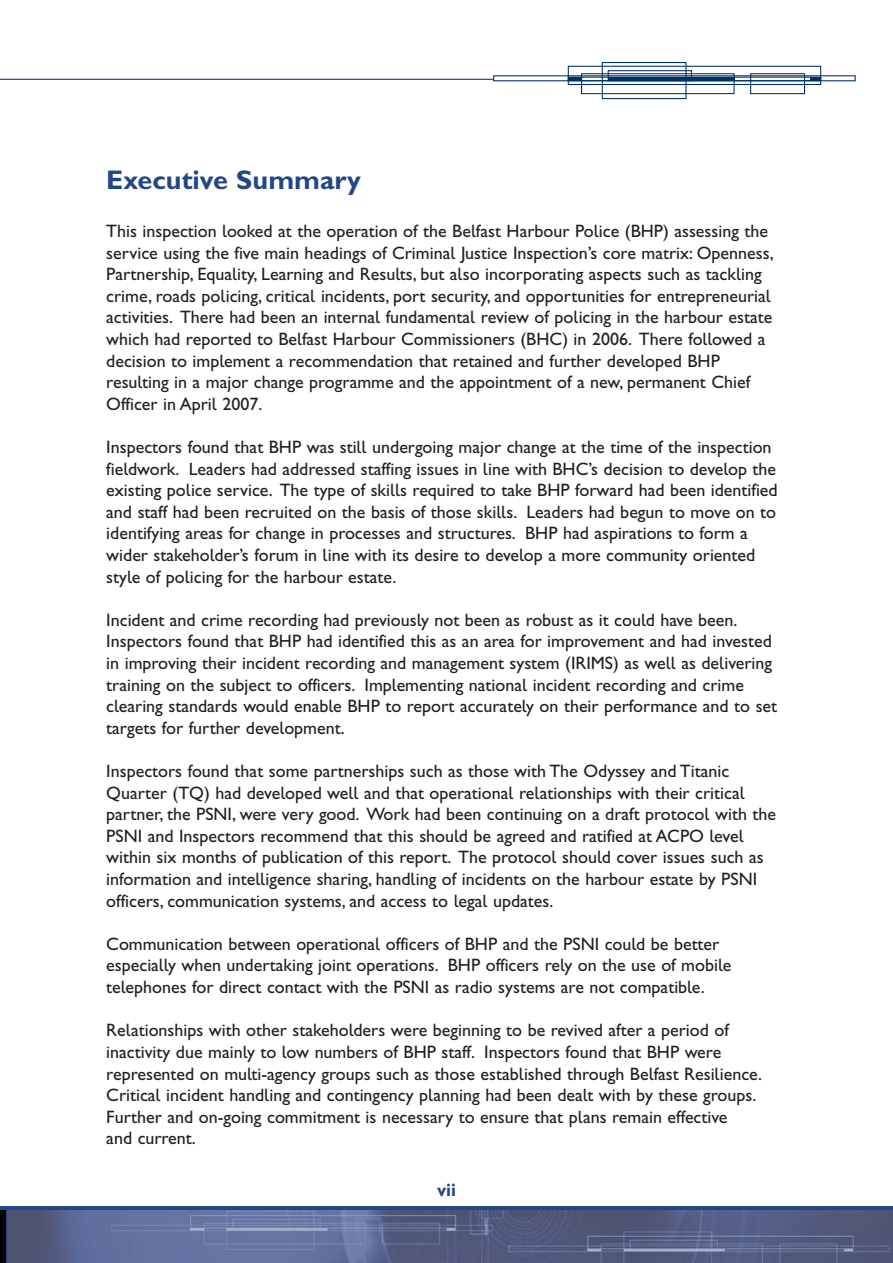
<style>
.page{position:relative;width:893px;height:1263px;background:#fff}
.page>*{position:absolute;margin:0;border:0;box-sizing:border-box;transform-origin:0 0}
.t1{font:27px "Gill Sans Hta Bold Plain";color:#234685}
.t2{font:18px/21.6px "Gill Sans Hta";color:#211f1f}
.t3{font:18px "Gill Sans Hta Bold Plain";color:#234685}
</style>
<div class="page">
<svg style="left:6px;top:1206px;width:887px;height:5px;fill:#234685"></svg>
<img style="left:6px;top:1211px;width:887px;height:52px">
<div style="left:602px;top:62px;width:84px;height:37px;border:1px solid #003163"></div>
<div style="left:568px;top:66px;width:253px;height:19px;border:1px solid #003163"></div>
<div style="left:750px;top:73px;width:55px;height:21px;border:1px solid #003163"></div>
<div style="left:581px;top:73px;width:154px;height:21px;border:1px solid #003163"></div>
<div style="left:568px;top:77px;width:253px;height:4px;border:1px solid #003163"></div>
<div style="left:608px;top:70px;width:84px;height:11px;border:1px solid #003163"></div>
<hr style="left:568px;top:77px;width:14px;height:4px;background:#003163">
<hr style="left:608px;top:77px;width:126px;height:4px;background:#003163">
<hr style="left:810px;top:77px;width:11px;height:4px;background:#003163">
<hr style="left:0;top:79px;width:494px;height:1px;background:#003163">
<svg style="left:0;top:1206px;width:6px;height:5px"></svg>
<img style="left:0;top:1211px;width:6px;height:52px">
<h1 class="t1" style="left:106px;top:171px;width:256px">Executive Summary</h1>
<p class="t2" style="left:106px;top:222px;width:669px">This inspection looked at the operation of the Belfast Harbour Police (BHP) assessing the service using the five main headings of Criminal Justice Inspection’s core matrix: Openness, Partnership, Equality, Learning and Results, but also incorporating aspects such as tackling crime, roads policing, critical incidents, port security, and opportunities for entrepreneurial activities. There had been an internal fundamental review of policing in the harbour estate which had reported to Belfast Harbour Commissioners (BHC) in 2006. There followed a decision to implement a recommendation that retained and further developed BHP resulting in a major change programme and the appointment of a new, permanent Chief Officer in April 2007.</p>
<p class="t2" style="left:106px;top:438px;width:673px">Inspectors found that BHP was still undergoing major change at the time of the inspection fieldwork. Leaders had addressed staffing issues in line with BHC’s decision to develop the existing police service. The type of skills required to take BHP forward had been identified and staff had been recruited on the basis of those skills. Leaders had begun to move on to identifying areas for change in processes and structures. BHP had aspirations to form a wider stakeholder’s forum in line with its desire to develop a more community oriented style of policing for the harbour estate.</p>
<p class="t2" style="left:106px;top:611px;width:672px">Incident and crime recording had previously not been as robust as it could have been.<br>Inspectors found that BHP had identified this as an area for improvement and had invested in improving their incident recording and management system (IRIMS) as well as delivering training on the subject to officers. Implementing national incident recording and crime clearing standards would enable BHP to report accurately on their performance and to set targets for further development.</p>
<p class="t2" style="left:106px;top:762px;width:671px">Inspectors found that some partnerships such as those with The Odyssey and Titanic Quarter (TQ) had developed well and that operational relationships with their critical partner, the PSNI, were very good. Work had been continuing on a draft protocol with the PSNI and Inspectors recommend that this should be agreed and ratified at ACPO level within six months of publication of this report. The protocol should cover issues such as information and intelligence sharing, handling of incidents on the harbour estate by PSNI officers, communication systems, and access to legal updates.</p>
<p class="t2" style="left:106px;top:935px;width:627px">Communication between operational officers of BHP and the PSNI could be better especially when undertaking joint operations. BHP officers rely on the use of mobile telephones for direct contact with the PSNI as radio systems are not compatible.</p>
<p class="t2" style="left:106px;top:1021px;width:657px">Relationships with other stakeholders were beginning to be revived after a period of inactivity due mainly to low numbers of BHP staff. Inspectors found that BHP were represented on multi-agency groups such as those established through Belfast Resilience.<br>Critical incident handling and contingency planning had been dealt with by these groups.<br>Further and on-going commitment is necessary to ensure that plans remain effective<br>and current.</p>
<p class="t3" style="left:437px;top:1184px;width:20px">vii</p>
</div>
